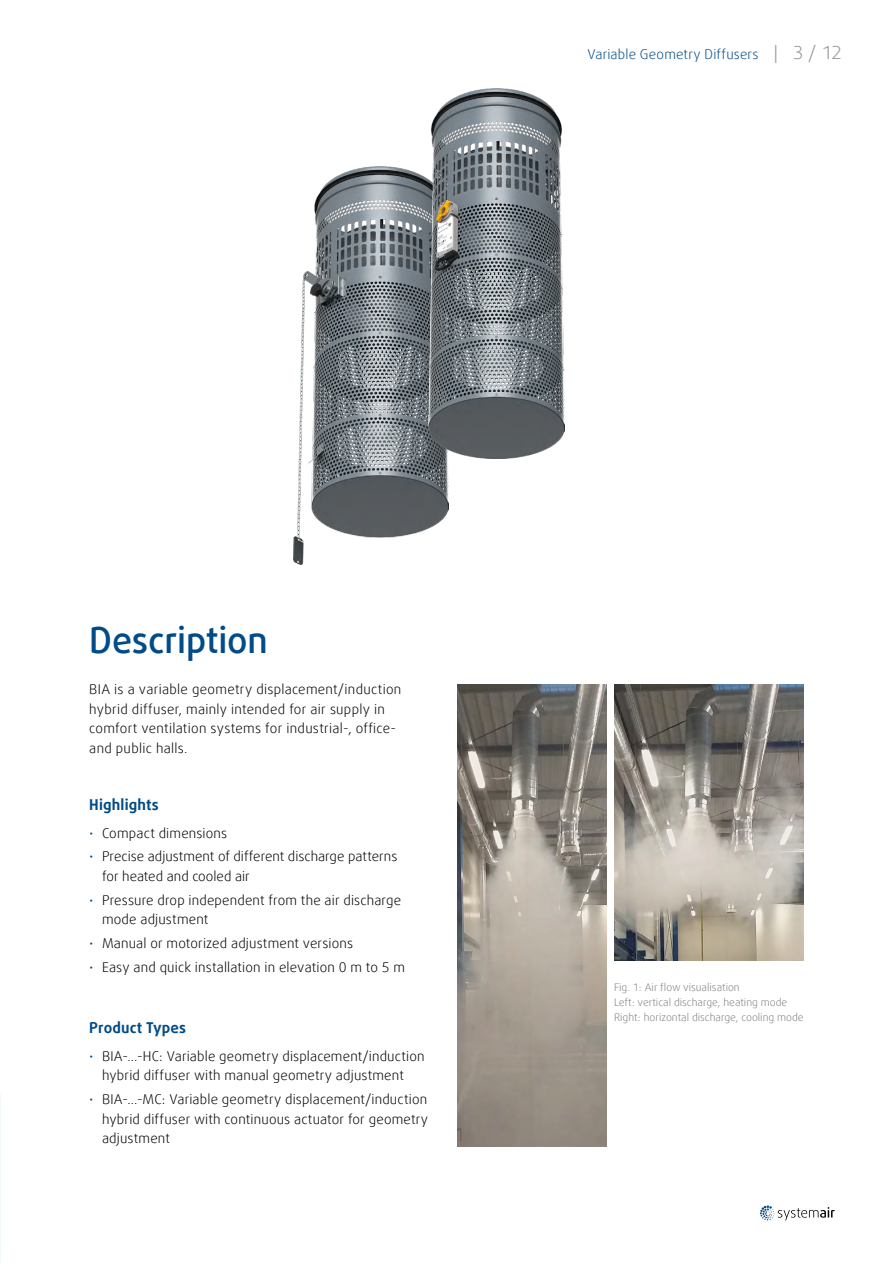
<style>
.page{position:relative;width:893px;height:1263px;background:#fff}
.page>*{position:absolute;margin:0;border:0;box-sizing:border-box;transform-origin:0 0}
.t1{font:500 36px "Daxline Offc Pro";letter-spacing:-.005em;color:#004b88}
.t2{font:700 15px "Daxline Offc Pro";letter-spacing:.01em;color:#004b88}
.t3{font:300 13.5px/19.5px "Daxline Offc Pro";letter-spacing:.015em;color:#000}
.t4{font:300 13.5px "Daxline Offc Pro";letter-spacing:.015em;color:#004b88}
.t5{font:300 10.5px/15px "Daxline Offc Pro";color:#808285}
.s1{font-size:18px;color:#939598}
.s2{color:#004b88}
</style>
<div class="page">
<svg style="left:760px;top:1205px;width:75px;height:15px"></svg>
<img style="left:293px;top:167px;width:155px;height:398px">
<img style="left:428px;top:88px;width:137px;height:371px">
<img style="left:614px;top:685px;width:190px;height:275px">
<img style="left:457px;top:685px;width:149px;height:461px">
<p class="t4" style="left:587px;top:45px;width:256px">Variable Geometry Diffusers <span class="s1">| 3 / 12</span></p>
<h1 class="t1" style="left:89px;top:617px;width:180px">Description</h1>
<p class="t3" style="left:89px;top:680px;width:314px">BIA is a variable geometry displacement/induction hybrid diffuser, mainly intended for air supply in comfort ventilation systems for industrial-, office&shy;and public halls.</p>
<p class="t2" style="left:89px;top:794px;width:71px">Highlights</p>
<p class="t3" style="left:89px;top:823px;width:139px"><span class="s2">•</span> Compact dimensions</p>
<p class="t3" style="left:102px;top:847px;width:297px;text-indent:-13px"><span class="s2">•</span> Precise adjustment of different discharge patterns for heated and cooled air</p>
<p class="t3" style="left:102px;top:890px;width:301px;text-indent:-13px"><span class="s2">•</span> Pressure drop independent from the air discharge mode adjustment</p>
<p class="t3" style="left:89px;top:933px;width:265px"><span class="s2">•</span> Manual or motorized adjustment versions</p>
<p class="t3" style="left:89px;top:957px;width:317px"><span class="s2">•</span> Easy and quick installation in elevation 0 m to 5 m</p>
<p class="t2" style="left:89px;top:1017px;width:98px">Product Types</p>
<p class="t3" style="left:89px;top:1046px;width:337px;text-align:center"><span class="s2">•</span> BIA-...-HC: Variable geometry displacement/induction hybrid diffuser with manual geometry adjustment</p>
<p class="t3" style="left:102px;top:1090px;width:328px;text-align:justify;text-indent:-13px"><span class="s2">•</span> BIA-...-MC: Variable geometry displacement/induction hybrid diffuser with continuous actuator for geometry adjustment</p>
<p class="t5" style="left:614px;top:979px;width:191px">Fig. 1: Air flow visualisation<br>Left: vertical discharge, heating mode<br>Right: horizontal discharge, cooling mode</p>
</div>
